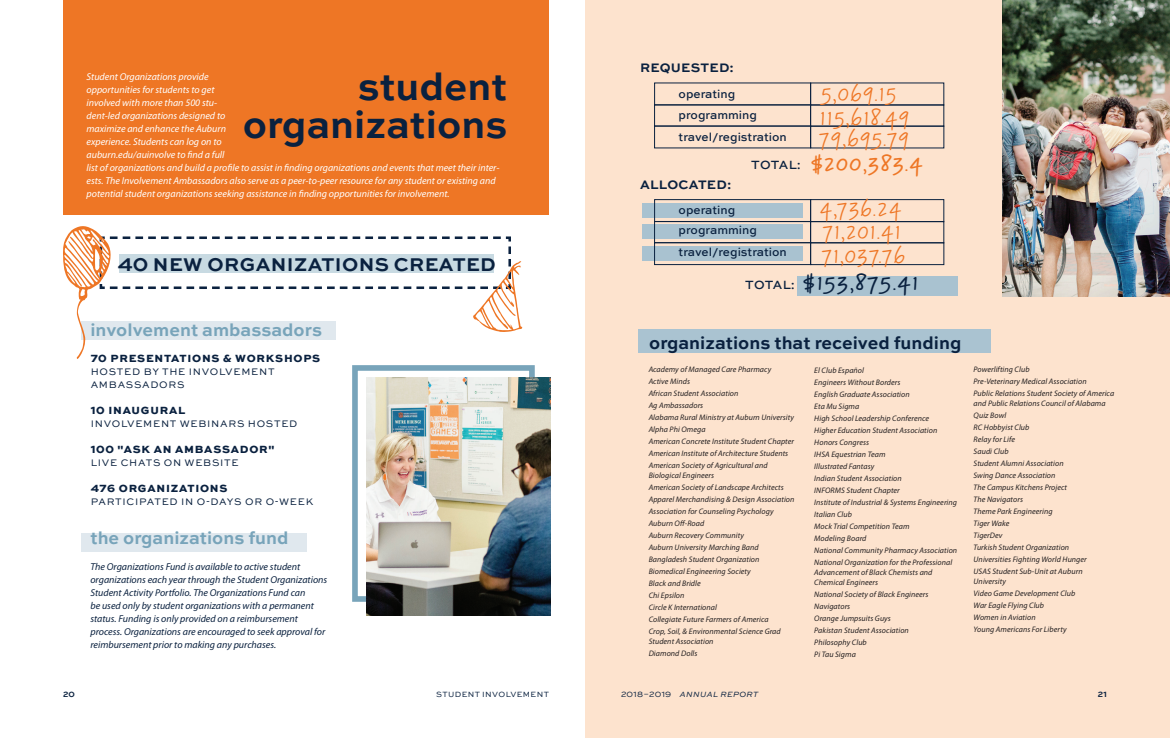
<style>
.page{position:relative;width:1170px;height:738px;background:#fff}
.page>*{position:absolute;margin:0;border:0;box-sizing:border-box;transform-origin:0 0}
.t1{font:700 39.3px/38px "Sweet Sans Pro";color:#0a213f;text-align:right}
.t2{font:22px "Bruno JB Std";letter-spacing:.05em;color:#ee7625}
.t3{font:700 22px "Bruno JB Std";letter-spacing:.05em;color:#0a213f}
.t4{font:700 22px "Bruno JB Std";letter-spacing:.05em;color:#ee7625}
.t5{font:700 19.5px "Sweet Sans Pro";letter-spacing:.02em;color:#0a213f}
.t6{font:700 18px "Sweet Sans Pro";color:#78a4ba}
.t7{font:700 18px "Sweet Sans Pro";color:#0a213f}
.t8{font:700 13px "Sweet Sans Pro";letter-spacing:.02em;color:#0a213f}
.t9{font:500 12.6px "Sweet Sans Pro";letter-spacing:.01em;color:#0a213f}
.t10{font:500 12px "Sweet Sans Pro";color:#0a213f}
.t11{font:800 11px "Sweet Sans Pro";letter-spacing:.07em;color:#0a213f}
.t12{font:italic 10px/13px "Myriad Pro";color:#fff}
.t13{font:italic 10px/13px "Myriad Pro";color:#0a213f}
.t14{font:10px/13px "Sweet Sans Pro";letter-spacing:.07em;color:#0a213f}
.t15{font:italic 8px/12px "Myriad Pro";letter-spacing:.01em;color:#231f20}
.t16{font:italic 8px "Sweet Sans Pro";letter-spacing:.045em;color:#0a213f}
.t17{font:8px "Sweet Sans Pro";letter-spacing:.045em;color:#0a213f}
.t18{font:700 8px "Sweet Sans Pro";color:#0a213f}
.s1{font-style:normal}
</style>
<div class="page">
<div style="left:585px;top:0;width:585px;height:738px;background:#fde3ce"></div>
<div style="left:63px;top:0;width:486px;height:215px;background:#ee7625"></div>
<div style="left:81px;top:534px;width:226px;height:18px;background:#e0e8ee"></div>
<svg style="left:63px;top:226px;width:460px;height:133px"></svg>
<div style="left:352px;top:365px;width:183px;height:237px;border:6px solid #78a4ba"></div>
<img style="left:367px;top:377px;width:184px;height:238px">
<div style="left:638px;top:330px;width:353px;height:23px;background:#aac3d1"></div>
<div style="left:643px;top:203px;width:160px;height:14px;background:#a9c2d0"></div>
<div style="left:643px;top:224px;width:160px;height:14px;background:#a9c2d0"></div>
<div style="left:643px;top:246px;width:160px;height:14px;background:#a9c2d0"></div>
<div style="left:797px;top:276px;width:160px;height:20px;background:#a9c2d0"></div>
<div style="left:654px;top:242px;width:157px;height:23px;border:1px solid #0a213f"></div>
<div style="left:654px;top:104px;width:157px;height:23px;border:1px solid #0a213f"></div>
<div style="left:654px;top:221px;width:157px;height:22px;border:1px solid #0a213f"></div>
<div style="left:654px;top:83px;width:157px;height:22px;border:1px solid #0a213f"></div>
<div style="left:654px;top:199px;width:157px;height:23px;border:1px solid #0a213f"></div>
<div style="left:810px;top:242px;width:134px;height:23px;border:1px solid #0a213f"></div>
<div style="left:810px;top:105px;width:134px;height:22px;border:1px solid #0a213f"></div>
<div style="left:810px;top:221px;width:134px;height:22px;border:1px solid #0a213f"></div>
<div style="left:810px;top:83px;width:134px;height:22px;border:1px solid #0a213f"></div>
<div style="left:810px;top:199px;width:134px;height:23px;border:1px solid #0a213f"></div>
<img style="left:1003px;top:0;width:167px;height:296px">
<h1 class="t1" style="left:243px;top:66px;width:266px">student organizations</h1>
<p class="t12" style="left:87px;top:70px;width:414px">Student Organizations provide<br>opportunities for students to get<br>involved with more than 500 stu-<br>dent-led organizations designed to<br>maximize and enhance the Auburn<br>experience. Students can log on to<br>auburn.edu/auinvolve to find a full<br>list of organizations and build a profile to assist in finding organizations and events that meet their inter&shy;ests. The Involvement Ambassadors also serve as a peer-to-peer resource for any student or existing and potential student organizations seeking assistance in finding opportunities for involvement.</p>
<h3 class="t5" style="left:118px;top:250px;width:380px">40 NEW ORGANIZATIONS CREATED</h3>
<h3 class="t6" style="left:90px;top:316px;width:233px">involvement ambassadors</h3>
<h3 class="t11" style="left:91px;top:350px;width:231px">70 PRESENTATIONS &amp; WORKSHOPS</h3>
<p class="t14" style="left:91px;top:365px;width:185px">HOSTED BY THE INVOLVEMENT<br>AMBASSADORS</p>
<h3 class="t11" style="left:91px;top:402px;width:96px">10 INAUGURAL</h3>
<p class="t14" style="left:91px;top:417px;width:208px">INVOLVEMENT WEBINARS HOSTED</p>
<h3 class="t11" style="left:91px;top:441px;width:185px">100 "ASK AN AMBASSADOR"</h3>
<p class="t14" style="left:91px;top:456px;width:149px">LIVE CHATS ON WEBSITE</p>
<h3 class="t11" style="left:91px;top:480px;width:138px">476 ORGANIZATIONS</h3>
<p class="t14" style="left:91px;top:495px;width:224px">PARTICIPATED IN O-DAYS OR O-WEEK</p>
<h3 class="t6" style="left:90px;top:524px;width:200px">the organizations fund</h3>
<p class="t13" style="left:90px;top:560px;width:238px">The Organizations Fund is available to active student organizations each year through the Student Organizations Student Activity Portfolio. The Organizations Fund can<br>be used only by student organizations with a permanent status. Funding is only provided on a reimbursement process. Organizations are encouraged to seek approval for reimbursement prior to making any purchases.</p>
<h3 class="t8" style="left:640px;top:58px;width:95px">REQUESTED:</h3>
<h3 class="t10" style="left:679px;top:85px;width:58px">operating</h3>
<h3 class="t10" style="left:679px;top:106px;width:80px">programming</h3>
<h3 class="t10" style="left:679px;top:128px;width:110px">travel/registration</h3>
<h3 class="t8" style="left:640px;top:175px;width:93px">ALLOCATED:</h3>
<h3 class="t10" style="left:679px;top:201px;width:58px">operating</h3>
<h3 class="t9" style="left:751px;top:156px;width:51px">TOTAL:</h3>
<h3 class="t10" style="left:679px;top:222px;width:80px">programming</h3>
<h3 class="t10" style="left:679px;top:243px;width:110px">travel/registration</h3>
<h2 class="t2" style="left:821px;top:80px;width:77px">5,069.15</h2>
<h2 class="t2" style="left:820px;top:103px;width:91px">115,618.49</h2>
<h2 class="t2" style="left:819px;top:125px;width:92px">79,695.79</h2>
<h2 class="t4" style="left:811px;top:149px;width:114px">$200,383.4</h2>
<h2 class="t2" style="left:820px;top:195px;width:83px">4,736.24</h2>
<h2 class="t2" style="left:822px;top:217px;width:80px">71,201.41</h2>
<h2 class="t2" style="left:821px;top:242px;width:86px">71,037.76</h2>
<h3 class="t9" style="left:745px;top:275px;width:51px">TOTAL:</h3>
<h2 class="t3" style="left:803px;top:268px;width:117px">$153,875.41</h2>
<h3 class="t7" style="left:649px;top:329px;width:314px">organizations that received funding</h3>
<p class="t15" style="left:649px;top:363px;width:147px">Academy of Managed Care Pharmacy<br>Active Minds<br>African Student Association<br>Ag Ambassadors<br>Alabama Rural Ministry at Auburn University<br>Alpha Phi Omega<br>American Concrete Institute Student Chapter<br>American Institute of Architecture Students<br>American Society of Agricultural and</p>
<p class="t15" style="left:649px;top:469px;width:147px">Biological Engineers<br>American Society of Landscape Architects<br>Apparel Merchandising &amp; Design Association<br>Association for Counseling Psychology<br>Auburn Off-Road<br>Auburn Recovery Community<br>Auburn University Marching Band<br>Bangladesh Student Organization<br>Biomedical Engineering Society<br>Black and Bridle<br>Chi Epsilon<br>Circle K International<br>Collegiate Future Farmers of America<br>Crop, Soil, &amp; Environmental Science Grad</p>
<p class="t15" style="left:649px;top:635px;width:66px">Student Association<br>Diamond Dolls</p>
<p class="t15" style="left:814px;top:364px;width:144px">El Club Español<br>Engineers Without Borders<br>English Graduate Association<br>Eta Mu Sigma<br>High School Leadership Conference<br>Higher Education Student Association<br>Honors Congress<br>IHSA Equestrian Team<br>Illustrated Fantasy<br>Indian Student Association<br>INFORMS Student Chapter<br>Institute of Industrial &amp; Systems Engineering<br>Italian Club<br>Mock Trial Competition Team<br>Modeling Board<br>National Community Pharmacy Association<br>National Organization for the Professional</p>
<p class="t15" style="left:814px;top:567px;width:120px;line-height:10px">Advancement of Black Chemists and<br>Chemical Engineers</p>
<p class="t15" style="left:814px;top:588px;width:116px">National Society of Black Engineers<br>Navigators<br>Orange Jumpsuits Guys<br>Pakistan Student Association<br>Philosophy Club<br>Pi Tau Sigma</p>
<p class="t15" style="left:974px;top:363px;width:142px">Powerlifting Club<br>Pre-Veterinary Medical Association<br>Public Relations Student Society of America</p>
<p class="t15" style="left:974px;top:397px;width:134px">and Public Relations Council of Alabama<br>Quiz Bowl<br>RC Hobbyist Club<br>Relay for Life<br>Saudi Club<br>Student Alumni Association<br>Swing Dance Association<br>The Campus Kitchens Project<br>The Navigators<br>Theme Park Engineering<br>Tiger Wake<br>TigerDev<br>Turkish Student Organization<br>Universities Fighting World Hunger<br>USAS Student Sub-Unit at Auburn</p>
<p class="t15" style="left:974px;top:575px;width:103px">University<br>Video Game Development Club<br>War Eagle Flying Club<br>Women in Aviation<br>Young Americans For Liberty</p>
<p class="t18" style="left:63px;top:688px;width:13px">20</p>
<p class="t17" style="left:436px;top:689px;width:114px">STUDENT INVOLVEMENT</p>
<p class="t16" style="left:621px;top:689px;width:139px"><span class="s1">2018–2019</span> ANNUAL REPORT</p>
<p class="t18" style="left:1098px;top:688px;width:11px">21</p>
</div>
